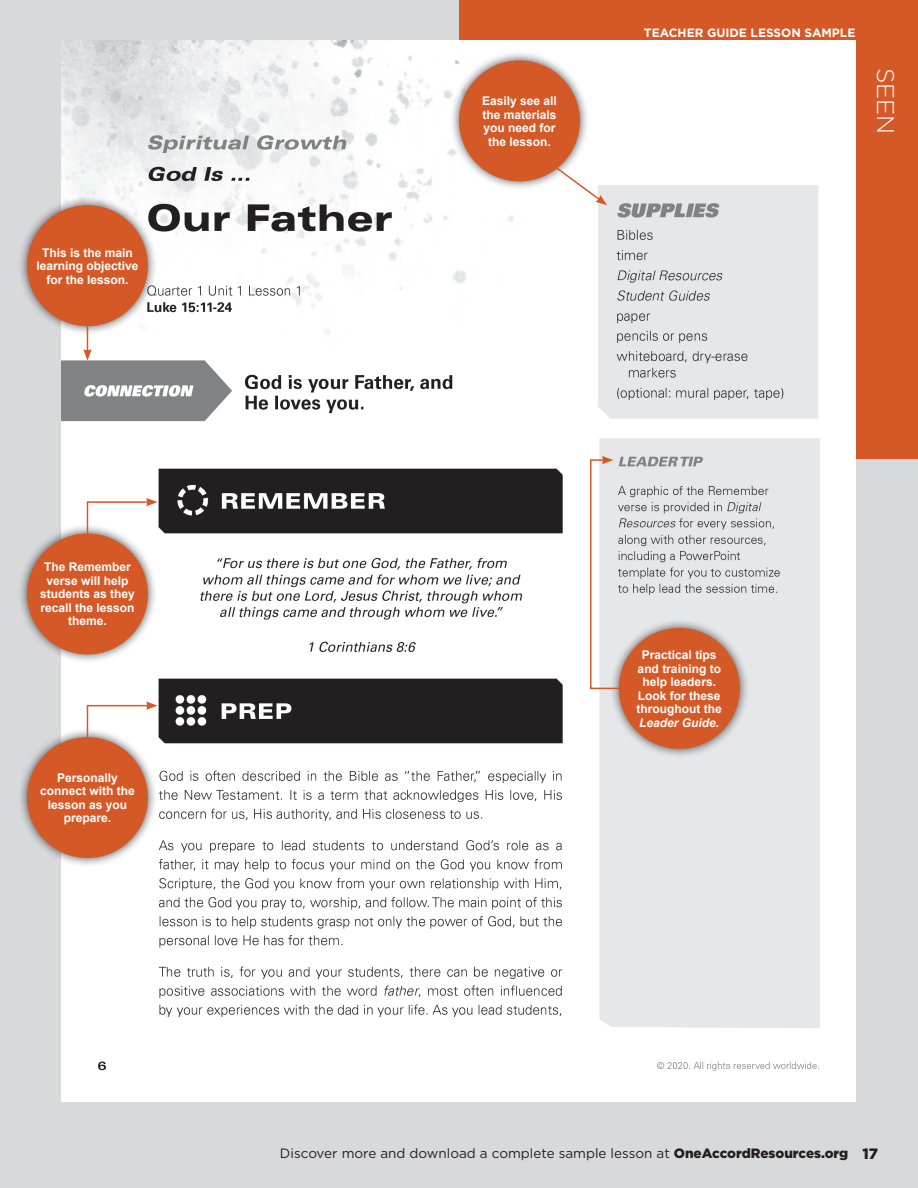
<style>
.page{position:relative;width:918px;height:1188px;background:#d8d9db}
.page>*{position:absolute;margin:0;border:0;box-sizing:border-box;transform-origin:0 0}
.t1{font:300 24px "Gotham";color:#fff}
.t2{font:13.5px "Gotham";color:#231f20}
.t3{font:700 12px/13.5px "Arial";color:#fff;text-align:center}
.t4{font:700 12px "Gotham";color:#fff}
.t5{font:italic 700 12px "Arial";color:#fff}
.s1{font-weight:900}
.s2{font-weight:900;font-size:15px}
</style>
<div class="page">
<div style="left:459px;top:0;width:459px;height:459px;background:#d55927"></div>
<img style="left:62px;top:41px;width:793px;height:1061px">
<div style="left:18px;top:524px;width:140px;height:140px;background:#231f20;opacity:.75"></div>
<div style="left:27px;top:534px;width:121px;height:120px;background:#d55927;border-radius:50%"></div>
<div style="left:18px;top:728px;width:140px;height:140px;background:#231f20;opacity:.75"></div>
<div style="left:27px;top:737px;width:121px;height:121px;background:#d55927;border-radius:50%"></div>
<div style="left:610px;top:619px;width:139px;height:139px;background:#231f20;opacity:.75"></div>
<div style="left:619px;top:628px;width:121px;height:121px;background:#d55927;border-radius:50%"></div>
<div style="left:18px;top:196px;width:140px;height:140px;background:#231f20;opacity:.75"></div>
<div style="left:27px;top:205px;width:121px;height:121px;background:#d55927;border-radius:50%"></div>
<div style="left:450px;top:51px;width:140px;height:140px;background:#231f20;opacity:.75"></div>
<div style="left:459px;top:60px;width:121px;height:121px;background:#d55927;border-radius:50%"></div>
<hr style="left:87px;top:313px;width:1px;height:38px;background:#d55927">
<svg style="left:83px;top:349px;width:9px;height:12px"></svg>
<svg style="left:86px;top:498px;width:72px;height:49px;background:#f3e0d8"></svg>
<svg style="left:86px;top:701px;width:72px;height:49px;background:#f4e2da"></svg>
<svg style="left:589px;top:456px;width:37px;height:234px"></svg>
<svg style="left:547px;top:160px;width:60px;height:45px;background:#f6e9e4"></svg>
<p class="t3" style="left:36px;top:246px;width:104px">This is the main learning objective for the lesson.</p>
<p class="t3" style="left:40px;top:561px;width:96px">The Remember verse will help students as they recall the lesson theme.</p>
<p class="t3" style="left:40px;top:771px;width:96px">Personally connect with the lesson as you prepare.</p>
<p class="t3" style="left:482px;top:94px;width:76px">Easily see all the materials you need for the lesson.</p>
<p class="t4" style="left:644px;top:24px;width:213px">TEACHER GUIDE LESSON SAMPLE</p>
<h1 class="t1" style="left:901px;top:68px;width:68px;rotate:90deg">SEEN</h1>
<p class="t3" style="left:637px;top:648px;width:87px">Practical tips and training to help leaders.<br>Look for these throughout the</p>
<p class="t5" style="left:639px;top:714px;width:82px">Leader Guide.</p>
<p class="t2" style="left:280px;top:1145px;width:600px">Discover more and download a complete sample lesson at <span class="s1">OneAccordResources.org</span> <span class="s2">17</span></p>
</div>
